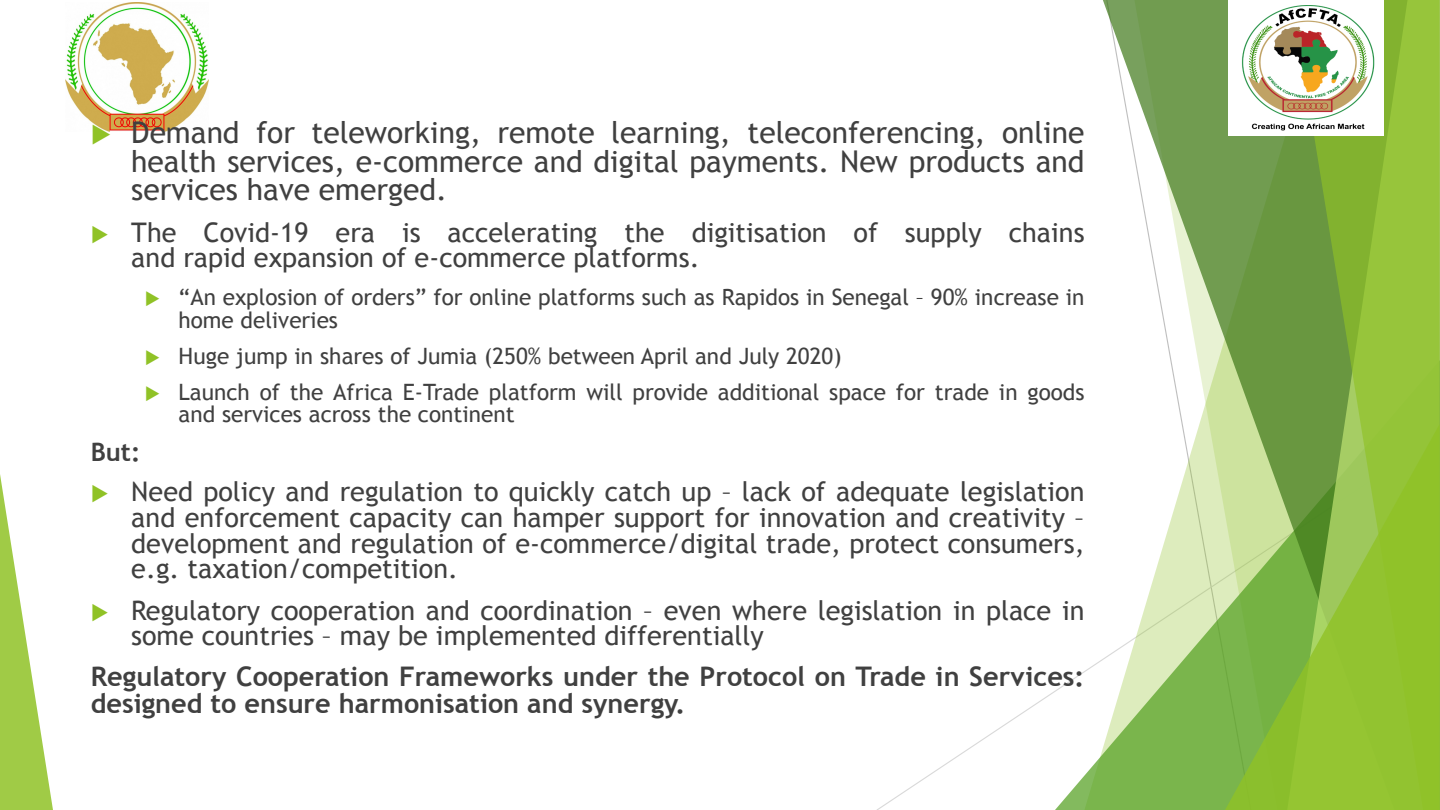
<style>
.page{position:relative;width:1440px;height:810px;background:#fff}
.page>*{position:absolute;margin:0;border:0;box-sizing:border-box;transform-origin:0 0}
.t1{font:30px/28.7px "Trebuchet MS";color:#404040;text-align:justify}
.t2{font:27px/25.5px "Trebuchet MS";color:#404040}
.t3{font:700 27px/27px "Trebuchet MS";color:#404040}
.t4{font:700 25.5px "Trebuchet MS";color:#404040}
.t5{font:22.5px/22.6px "Trebuchet MS";color:#404040}
.s1{color:#90c226}
</style>
<div class="page">
<svg style="left:1055px;top:659px;width:47px;height:151px"></svg>
<svg style="left:1102px;top:0;width:185px;height:810px"></svg>
<svg style="left:1292px;top:0;width:148px;height:424px;background:#88b63b"></svg>
<svg style="left:1225px;top:424px;width:215px;height:386px;background:#8fbf43"></svg>
<svg style="left:0;top:474px;width:53px;height:336px"></svg>
<img style="left:65px;top:3px;width:143px;height:128px">
<img style="left:1228px;top:0;width:155px;height:135px">
<p class="t1" style="left:131px;top:118px;width:955px;text-indent:-40px"><span class="s1">◆</span> Demand for teleworking, remote learning, teleconferencing, online health services, e-commerce and digital payments. New products and services have emerged.</p>
<p class="t2" style="left:131px;top:219px;width:955px;text-indent:-40px"><span class="s1">◆</span> The Covid-19 era is accelerating the digitisation of supply chains and rapid expansion of e-commerce platforms.</p>
<p class="t5" style="left:179px;top:286px;width:907px;text-indent:-34px"><span class="s1">◆</span> “An explosion of orders” for online platforms such as Rapidos in Senegal – 90% increase in home deliveries</p>
<p class="t5" style="left:145px;top:344px;width:698px"><span class="s1">◆</span> Huge jump in shares of Jumia (250% between April and July 2020)</p>
<p class="t5" style="left:179px;top:380px;width:907px;text-indent:-34px"><span class="s1">◆</span> Launch of the Africa E-Trade platform will provide additional space for trade in goods and services across the continent</p>
<p class="t4" style="left:91px;top:437px;width:51px">But:</p>
<p class="t2" style="left:131px;top:479px;width:955px;text-align:justify;text-indent:-40px"><span class="s1">◆</span> Need policy and regulation to quickly catch up – lack of adequate legislation and enforcement capacity can hamper support for innovation and creativity – development and regulation of e-commerce/digital trade, protect consumers, e.g. taxation/competition.</p>
<p class="t2" style="left:131px;top:597px;width:955px;text-indent:-40px"><span class="s1">◆</span> Regulatory cooperation and coordination – even where legislation in place in some countries – may be implemented differentially</p>
<p class="t3" style="left:91px;top:663px;width:995px">Regulatory Cooperation Frameworks under the Protocol on Trade in Services: designed to ensure harmonisation and synergy.</p>
</div>
